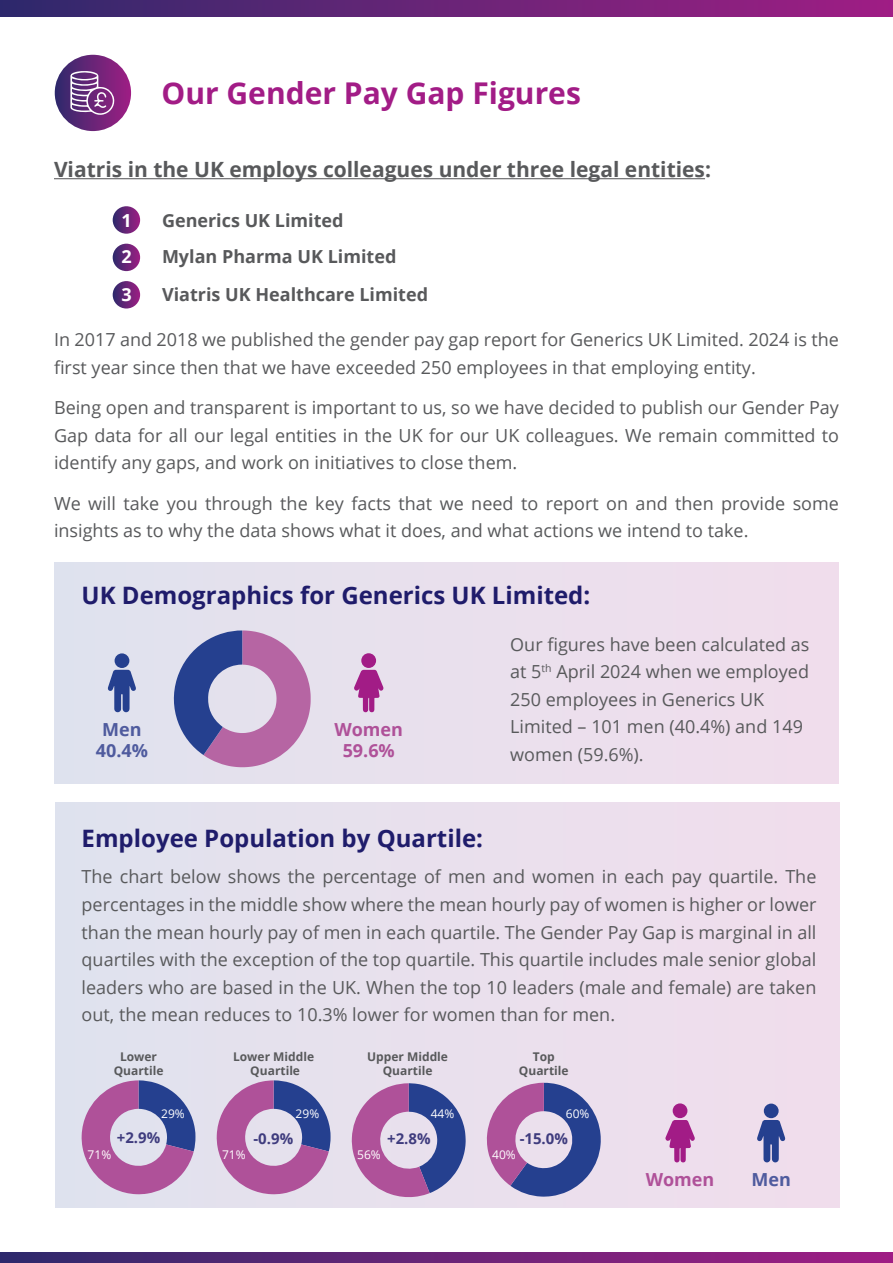
<style>
.page{position:relative;width:893px;height:1263px;background:#fff}
.page>*{position:absolute;margin:0;border:0;box-sizing:border-box;transform-origin:0 0}
.t1{font:700 30px "Open Sans";color:#a21c86}
.t2{font:700 24px "Open Sans";color:#1f1c6b}
.t3{font:700 21px "Open Sans";color:#58595b}
.t4{font:18px/27.6px "Open Sans";color:#58595b}
.t5{font:700 18px "Open Sans";color:#58595b}
.t6{font:700 18px/21.6px "Open Sans";color:#af5199;text-align:center}
.t7{font:700 18px/21.6px "Open Sans";color:#4f5b9e;text-align:center}
.t8{font:700 18px "Open Sans";color:#fff}
.t9{font:700 15px "Open Sans";color:#3f3c7e}
.t10{font:700 12px/14.4px "Open Sans";color:#58595b;text-align:center}
.t11{font:12px "Open Sans";color:#fff}
</style>
<div class="page">
<div style="left:56px;top:802px;width:783px;height:405px;background:#eae0ed"></div>
<svg style="left:217px;top:1080px;width:114px;height:114px"></svg>
<svg style="left:82px;top:1080px;width:113px;height:114px"></svg>
<svg style="left:352px;top:1083px;width:114px;height:114px"></svg>
<svg style="left:487px;top:1083px;width:114px;height:114px"></svg>
<svg style="left:113px;top:206px;width:27px;height:28px"></svg>
<svg style="left:113px;top:244px;width:27px;height:27px"></svg>
<svg style="left:113px;top:281px;width:27px;height:27px"></svg>
<hr style="left:54px;top:178px;width:651px;height:1px;background:#58595b">
<div style="left:0;top:0;width:893px;height:17px;background:linear-gradient(to right,#302a6b,#a11e84)"></div>
<svg style="left:0;top:1252px;width:893px;height:11px;background:#682377"></svg>
<div style="left:55px;top:55px;width:76px;height:76px;background:linear-gradient(to right,#312a6c,#9f2185);border-radius:38px"></div>
<svg style="left:70px;top:71px;width:45px;height:44px;background:#905c9a"></svg>
<div style="left:55px;top:562px;width:783px;height:221px;background:#eae0ed"></div>
<svg style="left:173px;top:630px;width:138px;height:137px"></svg>
<svg style="left:354px;top:670px;width:30px;height:42px"></svg>
<div style="left:361px;top:653px;width:15px;height:15px;background:#a21c86;border-radius:50%"></div>
<svg style="left:108px;top:670px;width:28px;height:42px"></svg>
<div style="left:115px;top:653px;width:14px;height:15px;background:#25408f;border-radius:50%"></div>
<svg style="left:665px;top:1120px;width:30px;height:42px"></svg>
<div style="left:673px;top:1103px;width:14px;height:15px;background:#a21c86;border-radius:50%"></div>
<svg style="left:757px;top:1120px;width:29px;height:42px"></svg>
<div style="left:764px;top:1103px;width:15px;height:15px;background:#25408f;border-radius:50%"></div>
<h1 class="t1" style="left:162px;top:72px;width:421px">Our Gender Pay Gap Figures</h1>
<p class="t3" style="left:54px;top:155px;width:658px">Viatris in the UK employs colleagues under three legal entities:</p>
<p class="t8" style="left:122px;top:207px;width:12px">1</p>
<p class="t5" style="left:162px;top:207px;width:183px">Generics UK Limited</p>
<p class="t8" style="left:122px;top:244px;width:12px">2</p>
<p class="t5" style="left:162px;top:244px;width:236px">Mylan Pharma UK Limited</p>
<p class="t8" style="left:122px;top:282px;width:12px">3</p>
<p class="t5" style="left:162px;top:282px;width:268px">Viatris UK Healthcare Limited</p>
<p class="t4" style="left:54px;top:325px;width:786px">In 2017 and 2018 we published the gender pay gap report for Generics UK Limited. 2024 is the first year since then that we have exceeded 250 employees in that employing entity.</p>
<p class="t4" style="left:54px;top:393px;width:786px;text-align:justify">Being open and transparent is important to us, so we have decided to publish our Gender Pay Gap data for all our legal entities in the UK for our UK colleagues. We remain committed to identify any gaps, and work on initiatives to close them.</p>
<p class="t4" style="left:54px;top:489px;width:786px">We will take you through the key facts that we need to report on and then provide some insights as to why the data shows what it does, and what actions we intend to take.</p>
<h2 class="t2" style="left:82px;top:578px;width:510px">UK Demographics for Generics UK Limited:</h2>
<p class="t4" style="left:510px;top:630px;width:301px">Our figures have been calculated as at 5<sup>th</sup> April 2024 when we employed<br>250 employees in Generics UK<br>Limited – 101 men (40.4%) and 149 women (59.6%).</p>
<p class="t6" style="left:334px;top:718px;width:70px">Women<br>59.6%</p>
<p class="t7" style="left:96px;top:718px;width:54px">Men<br>40.4%</p>
<h2 class="t2" style="left:82px;top:822px;width:403px">Employee Population by Quartile:</h2>
<p class="t4" style="left:82px;top:863px;width:736px;text-align:justify">The chart below shows the percentage of men and women in each pay quartile. The percentages in the middle show where the mean hourly pay of women is higher or lower than the mean hourly pay of men in each quartile. The Gender Pay Gap is marginal in all quartiles with the exception of the top quartile. This quartile includes male senior global leaders who are based in the UK. When the top 10 leaders (male and female) are taken out, the mean reduces to 10.3% lower for women than for men.</p>
<p class="t10" style="left:114px;top:1049px;width:51px">Lower<br>Quartile</p>
<p class="t10" style="left:233px;top:1049px;width:83px">Lower Middle<br>Quartile</p>
<p class="t10" style="left:367px;top:1049px;width:82px">Upper Middle<br>Quartile</p>
<p class="t10" style="left:519px;top:1049px;width:51px">Top<br>Quartile</p>
<p class="t11" style="left:161px;top:1105px;width:25px">29%</p>
<p class="t11" style="left:296px;top:1105px;width:25px">29%</p>
<p class="t11" style="left:431px;top:1105px;width:25px">44%</p>
<p class="t11" style="left:566px;top:1105px;width:25px">60%</p>
<p class="t9" style="left:117px;top:1127px;width:45px">+2.9%</p>
<p class="t9" style="left:253px;top:1128px;width:41px">-0.9%</p>
<p class="t9" style="left:387px;top:1128px;width:45px">+2.8%</p>
<p class="t9" style="left:520px;top:1128px;width:50px">-15.0%</p>
<p class="t11" style="left:88px;top:1147px;width:25px">71%</p>
<p class="t11" style="left:222px;top:1147px;width:25px">71%</p>
<p class="t11" style="left:357px;top:1147px;width:25px">56%</p>
<p class="t11" style="left:492px;top:1147px;width:25px">40%</p>
<p class="t6" style="left:646px;top:1168px;width:70px">Women</p>
<p class="t7" style="left:751px;top:1168px;width:41px">Men</p>
</div>
